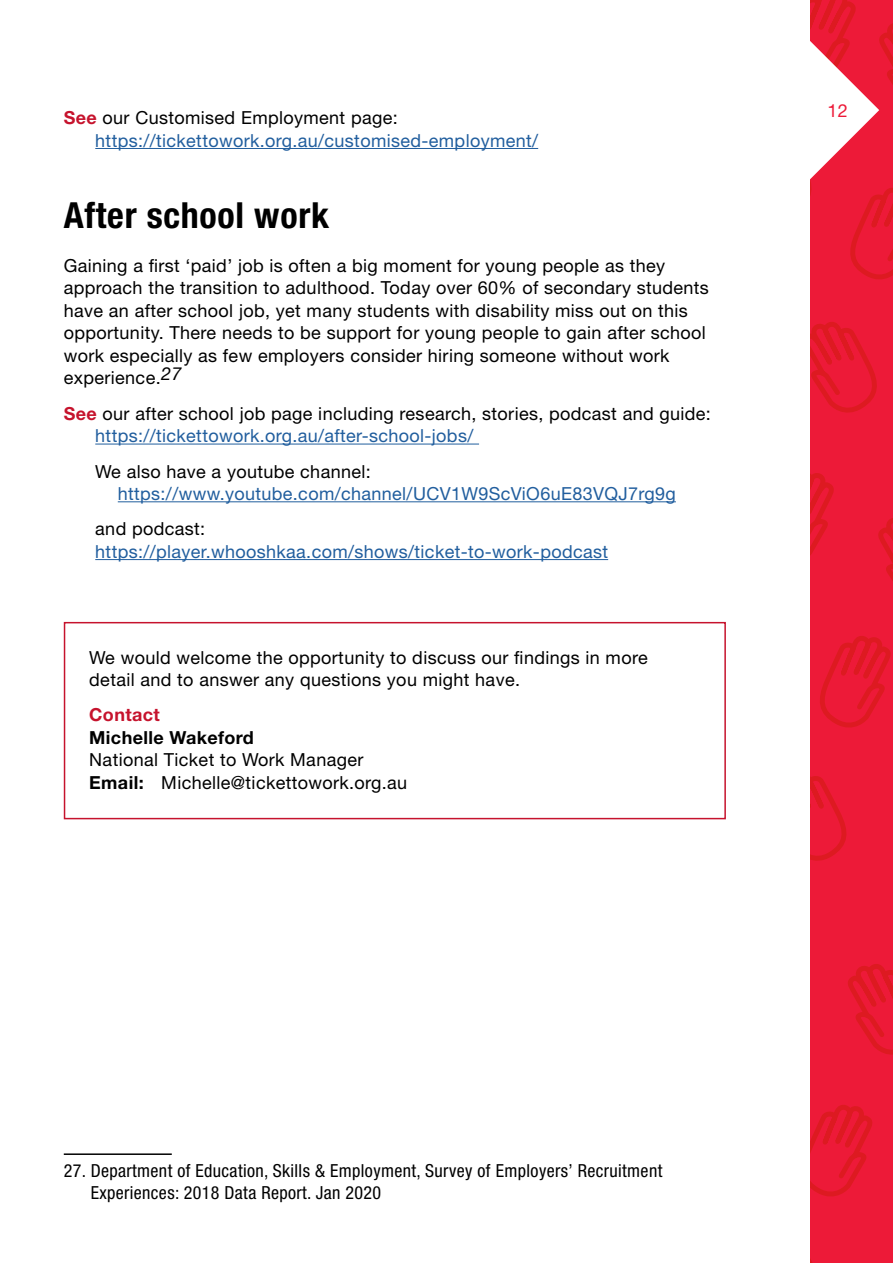
<style>
.page{position:relative;width:893px;height:1263px;background:#fff}
.page>*{position:absolute;margin:0;border:0;box-sizing:border-box;transform-origin:0 0}
.t1{font:700 condensed 36px "Helvetica Neue";letter-spacing:.02em;color:#000}
.t2{font:18px/22.5px "Helvetica Neue";letter-spacing:.02em;color:#000}
.t3{font:18px/22.5px "Helvetica Neue";letter-spacing:.02em;color:#215e9e}
.t4{font:condensed 18px/22.5px "Helvetica Neue";letter-spacing:.02em;color:#000}
.t5{font:700 18px "Helvetica Neue";letter-spacing:.02em;color:#000}
.t6{font:700 18px "Helvetica Neue";letter-spacing:.02em;color:#c6132d}
.t7{font:18px "Helvetica Neue";color:#ed1a38}
.s1{font-weight:700;color:#c6132d}
.s2{color:#000}
.s3{color:#215e9e}
.s4{font-weight:700}
</style>
<div class="page">
<div style="left:810px;top:0;width:83px;height:1263px;background:#ed1a38"></div>
<svg style="left:878px;top:518px;width:15px;height:63px"></svg>
<svg style="left:810px;top:473px;width:24px;height:82px"></svg>
<svg style="left:810px;top:322px;width:67px;height:91px"></svg>
<svg style="left:810px;top:1105px;width:62px;height:91px"></svg>
<svg style="left:848px;top:964px;width:45px;height:91px"></svg>
<svg style="left:820px;top:636px;width:71px;height:92px"></svg>
<svg style="left:810px;top:776px;width:37px;height:85px"></svg>
<svg style="left:810px;top:0;width:83px;height:279px"></svg>
<hr style="left:95px;top:148px;width:443px;height:1px;background:#215e9e">
<hr style="left:95px;top:444px;width:384px;height:1px;background:#215e9e">
<hr style="left:118px;top:501px;width:558px;height:1px;background:#215e9e">
<hr style="left:95px;top:559px;width:513px;height:1px;background:#215e9e">
<hr style="left:64px;top:1153px;width:108px;height:2px;background:#000">
<div style="left:64px;top:622px;width:662px;height:197px;border:2px solid #c6132d"></div>
<p class="t3" style="left:95px;top:106px;width:444px;text-indent:-32px"><span class="s1">See</span> <span class="s2">our Customised Employment page: </span>https://tickettowork.org.au/customised-employment/</p>
<h1 class="t1" style="left:64px;top:194px;width:267px">After school work</h1>
<p class="t2" style="left:64px;top:254px;width:647px">Gaining a first ‘paid’ job is often a big moment for young people as they approach the transition to adulthood. Today over 60% of secondary students have an after school job, yet many students with disability miss out on this opportunity. There needs to be support for young people to gain after school work especially as few employers consider hiring someone without work experience.<sup>27</sup></p>
<p class="t2" style="left:95px;top:402px;width:617px;text-indent:-32px"><span class="s1">See</span> our after school job page including research, stories, podcast and guide: <span class="s3">https://tickettowork.org.au/after-school-jobs/</span></p>
<p class="t2" style="left:95px;top:460px;width:277px">We also have a youtube channel:</p>
<p class="t3" style="left:118px;top:482px;width:560px">https://www.youtube.com/channel/UCV1W9ScViO6uE83VQJ7rg9g</p>
<p class="t2" style="left:95px;top:517px;width:111px">and podcast:</p>
<p class="t3" style="left:95px;top:540px;width:514px">https://player.whooshkaa.com/shows/ticket-to-work-podcast</p>
<p class="t2" style="left:89px;top:646px;width:560px">We would welcome the opportunity to discuss our findings in more detail and to answer any questions you might have.</p>
<p class="t6" style="left:89px;top:704px;width:72px">Contact</p>
<p class="t5" style="left:89px;top:726px;width:166px">Michelle Wakeford</p>
<p class="t2" style="left:89px;top:748px;width:319px">National Ticket to Work Manager<br><span class="s4">Email:</span> Michelle@tickettowork.org.au</p>
<p class="t7" style="left:827px;top:100px;width:22px">12</p>
<p class="t4" style="left:91px;top:1159px;width:573px;text-indent:-27px">27. Department of Education, Skills &amp; Employment, Survey of Employers’ Recruitment<br>Experiences: 2018 Data Report. Jan 2020</p>
</div>
